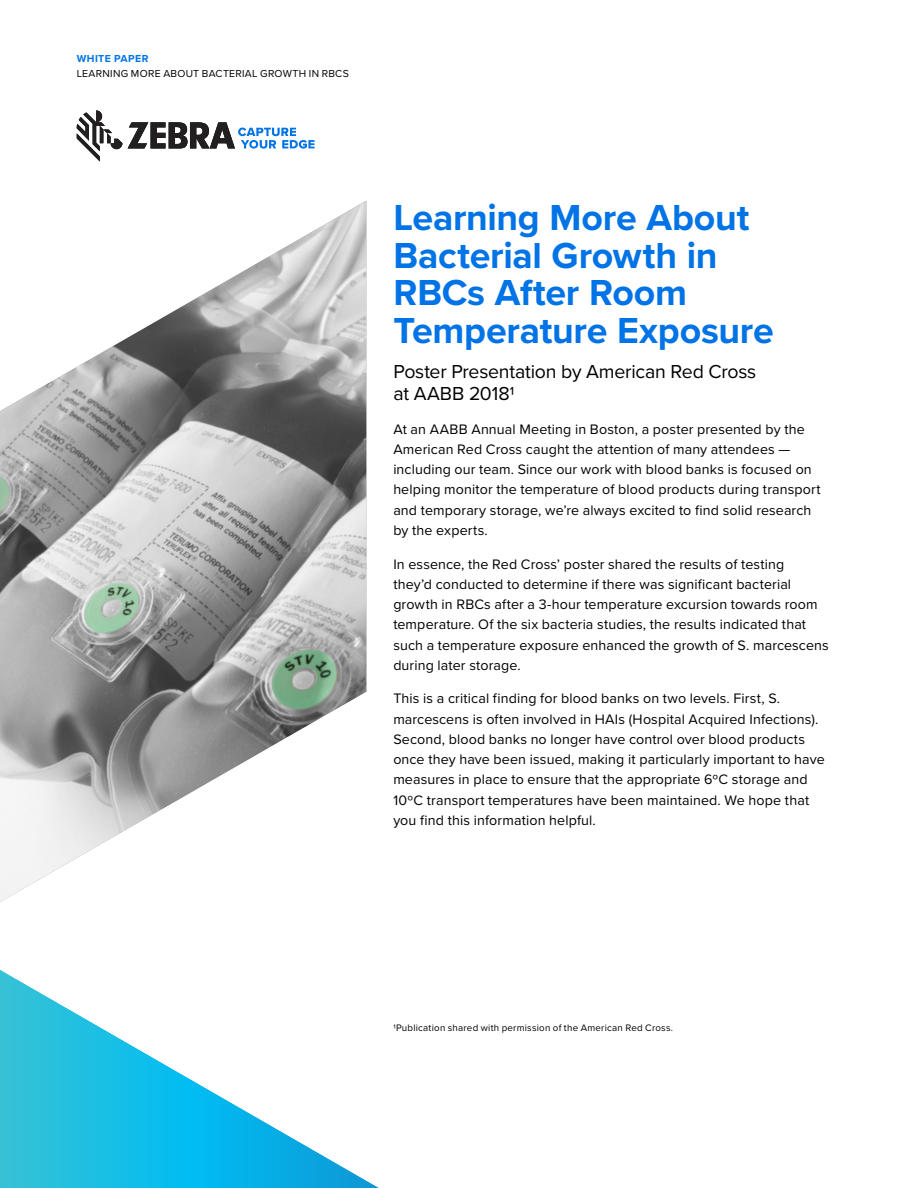
<style>
.page{position:relative;width:918px;height:1188px;background:#fff}
.page>*{position:absolute;margin:0;border:0;box-sizing:border-box;transform-origin:0 0}
.t1{font:700 37.5px/37.5px "Proxima Nova";letter-spacing:-.005em;color:#0073e6}
.t2{font:19.5px/21.8px "Proxima Nova";letter-spacing:-.01em;color:#000}
.t3{font:14.25px/20.2px "Proxima Nova";letter-spacing:.01em;color:#000}
.t4{font:10.5px "Proxima Nova";letter-spacing:.025em;color:#000}
.t5{font:700 10.5px "Proxima Nova";letter-spacing:.04em;color:#0073e6}
.t6{font:9.75px "Proxima Nova";letter-spacing:.025em;color:#000}
</style>
<div class="page">
<img style="left:0;top:201px;width:366px;height:701px">
<svg style="left:77px;top:110px;width:45px;height:52px"></svg>
<svg style="left:128px;top:122px;width:187px;height:27px"></svg>
<svg style="left:0;top:970px;width:379px;height:218px"></svg>
<p class="t5" style="left:77px;top:51px;width:73px">WHITE PAPER</p>
<p class="t4" style="left:77px;top:65px;width:274px">LEARNING MORE ABOUT BACTERIAL GROWTH IN RBCS</p>
<h1 class="t1" style="left:393px;top:198px;width:382px">Learning More About<br>Bacterial Growth in<br>RBCs After Room<br>Temperature Exposure</h1>
<h2 class="t2" style="left:393px;top:360px;width:365px">Poster Presentation by American Red Cross at AABB 20181</h2>
<p class="t3" style="left:393px;top:418px;width:429px">At an AABB Annual Meeting in Boston, a poster presented by the American Red Cross caught the attention of many attendees — including our team. Since our work with blood banks is focused on helping monitor the temperature of blood products during transport and temporary storage, we’re always excited to find solid research by the experts.</p>
<p class="t3" style="left:393px;top:553px;width:437px">In essence, the Red Cross’ poster shared the results of testing<br>they’d conducted to determine if there was significant bacterial growth in RBCs after a 3-hour temperature excursion towards room temperature. Of the six bacteria studies, the results indicated that such a temperature exposure enhanced the growth of S. marcescens during later storage.</p>
<p class="t3" style="left:393px;top:688px;width:433px">This is a critical finding for blood banks on two levels. First, S. marcescens is often involved in HAIs (Hospital Acquired Infections).<br>Second, blood banks no longer have control over blood products once they have been issued, making it particularly important to have measures in place to ensure that the appropriate 6ºC storage and 10ºC transport temperatures have been maintained. We hope that you find this information helpful.</p>
<p class="t6" style="left:393px;top:1020px;width:281px">1Publication shared with permission of the American Red Cross.</p>
</div>
